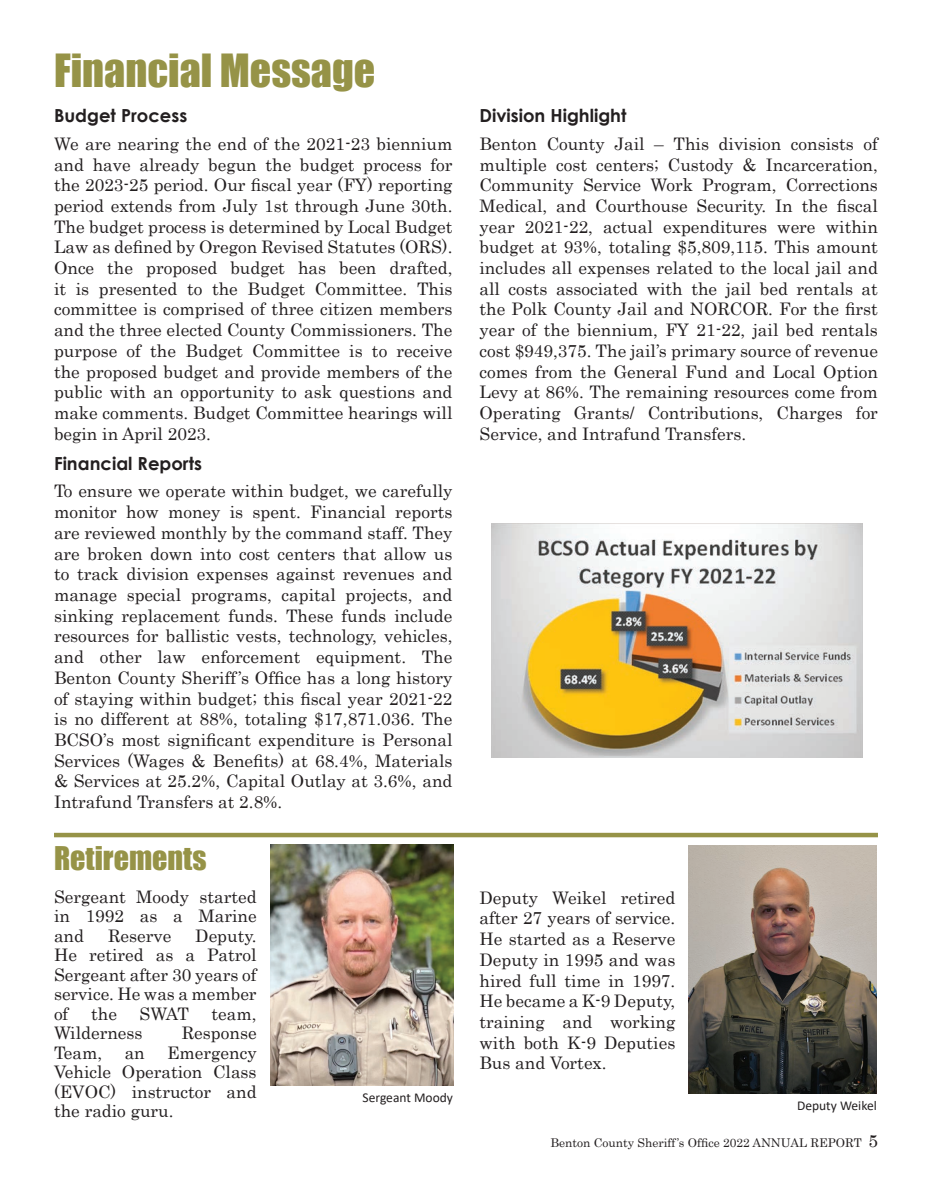
<style>
.page{position:relative;width:932px;height:1202px;background:#fff}
.page>*{position:absolute;margin:0;border:0;box-sizing:border-box;transform-origin:0 0}
.t1{font:42px "Impact";color:#969347}
.t2{font:30px "Impact";color:#969347}
.t3{font:700 18px "Century Gothic";color:#231f20}
.t4{font:17.25px/20.7px "Century";color:#231f20;text-align:justify}
.t5{font:13.5px "Calibri";color:#231f20}
.t6{font:12px "Century";color:#231f20}
.s1{font-size:17.25px}
</style>
<div class="page">
<img style="left:492px;top:523px;width:370px;height:234px">
<div style="left:54px;top:832px;width:823px;height:5px;background:#969347"></div>
<img style="left:270px;top:845px;width:183px;height:240px">
<img style="left:688px;top:845px;width:188px;height:248px">
<h1 class="t1" style="left:54px;top:38px;width:323px">Financial Message</h1>
<p class="t3" style="left:54px;top:102px;width:135px">Budget Process</p>
<p class="t4" style="left:54px;top:132px;width:400px">We are nearing the end of the 2021-23 biennium and have already begun the budget process for the 2023-25 period. Our fiscal year (FY) reporting period extends from July 1st through June 30th.<br>The budget process is determined by Local Budget Law as defined by Oregon Revised Statutes (ORS).<br>Once the proposed budget has been drafted, it is presented to the Budget Committee. This committee is comprised of three citizen members and the three elected County Commissioners. The purpose of the Budget Committee is to receive the proposed budget and provide members of the public with an opportunity to ask questions and make comments. Budget Committee hearings will begin in April 2023.</p>
<p class="t3" style="left:54px;top:450px;width:149px">Financial Reports</p>
<p class="t4" style="left:54px;top:479px;width:400px">To ensure we operate within budget, we carefully monitor how money is spent. Financial reports are reviewed monthly by the command staff. They are broken down into cost centers that allow us to track division expenses against revenues and manage special programs, capital projects, and sinking replacement funds. These funds include resources for ballistic vests, technology, vehicles, and other law enforcement equipment. The Benton County Sheriff’s Office has a long history of staying within budget; this fiscal year 2021-22 is no different at 88%, totaling $17,871.036. The BCSO’s most significant expenditure is Personal Services (Wages &amp; Benefits) at 68.4%, Materials &amp; Services at 25.2%, Capital Outlay at 3.6%, and Intrafund Transfers at 2.8%.</p>
<h2 class="t2" style="left:54px;top:834px;width:154px">Retirements</h2>
<p class="t4" style="left:54px;top:885px;width:204px;line-height:19.5px">Sergeant Moody started in 1992 as a Marine and</p>
<p class="t4" style="left:54px;top:924px;width:204px;line-height:19.5px;text-indent:141px">Deputy.<br>He retired as a Patrol Sergeant after 30 years of service. He was a member of</p>
<p class="t4" style="left:108px;top:923px;width:65px">Reserve</p>
<p class="t4" style="left:91px;top:1001px;width:27px">the</p>
<p class="t4" style="left:140px;top:1001px;width:51px">SWAT</p>
<p class="t4" style="left:211px;top:1001px;width:47px">team,</p>
<p class="t4" style="left:54px;top:1021px;width:90px">Wilderness</p>
<p class="t4" style="left:182px;top:1021px;width:76px">Response</p>
<p class="t4" style="left:54px;top:1040px;width:50px">Team,</p>
<p class="t4" style="left:125px;top:1040px;width:22px">an</p>
<p class="t4" style="left:54px;top:1041px;width:204px;line-height:19.5px;text-indent:113px">Emergency Vehicle Operation Class (EVOC) instructor and the radio guru.</p>
<p class="t5" style="left:362px;top:1088px;width:92px">Sergeant Moody</p>
<p class="t3" style="left:479px;top:102px;width:148px">Division Highlight</p>
<p class="t4" style="left:479px;top:132px;width:400px">Benton County Jail – This division consists of multiple cost centers; Custody &amp; Incarceration, Community Service Work Program, Corrections Medical, and Courthouse Security. In the fiscal year 2021-22, actual expenditures were within budget at 93%, totaling $5,809,115. This amount includes all expenses related to the local jail and all costs associated with the jail bed rentals at the Polk County Jail and NORCOR. For the first year of the biennium, FY 21-22, jail bed rentals cost $949,375. The jail’s primary source of revenue comes from the General Fund and Local Option Levy at 86%. The remaining resources come from Operating Grants/ Contributions, Charges for Service, and Intrafund Transfers.</p>
<p class="t4" style="left:479px;top:885px;width:197px">Deputy Weikel retired after 27 years of service.<br>He started as a Reserve Deputy in 1995 and was hired full time in 1997.<br>He became a K-9 Deputy, training and working with both K-9 Deputies Bus and Vortex.</p>
<p class="t5" style="left:797px;top:1096px;width:81px">Deputy Weikel</p>
<p class="t6" style="left:550px;top:1132px;width:329px">Benton County Sheriff’s Office 2022 ANNUAL REPORT <span class="s1">5</span></p>
</div>
